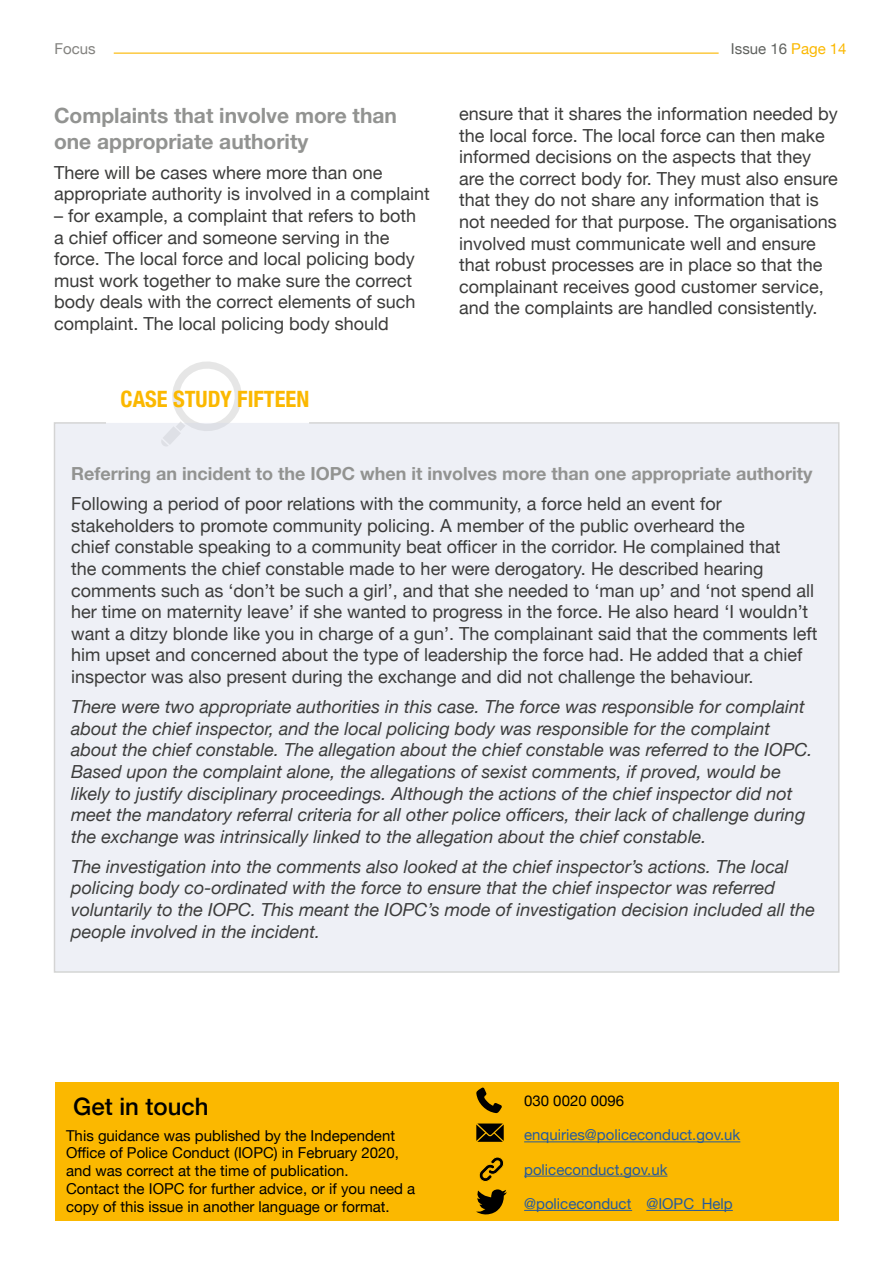
<style>
.page{position:relative;width:893px;height:1263px;background:#fff}
.page>*{position:absolute;margin:0;border:0;box-sizing:border-box;transform-origin:0 0}
.t1{font:500 24px "Helvetica Neue";color:#000}
.t2{font:700 condensed 22.5px "Helvetica Neue";color:#fbb800}
.t3{font:700 21px/25.2px "Helvetica Neue";color:#929391}
.t4{font:18px/21.6px "Helvetica Neue";color:#3c3c3b}
.t5{font:italic 18px/21.6px "Helvetica Neue";color:#3c3c3b}
.t6{font:700 18px "Helvetica Neue";color:#929391}
.t7{font:15px/17.7px "Helvetica Neue";color:#000}
.t8{font:15px "Helvetica Neue";color:#275b9b}
.t9{font:15px "Helvetica Neue";color:#5f615e}
.t10{font:15px "Helvetica Neue";color:#83827f}
.s1{color:#fbb800}
</style>
<div class="page">
<hr style="left:114px;top:53px;width:605px;height:1px;background:#fbb800">
<div style="left:55px;top:1082px;width:783px;height:138px;background:#fbb800"></div>
<svg style="left:476px;top:1189px;width:31px;height:26px"></svg>
<svg style="left:479px;top:1157px;width:25px;height:25px"></svg>
<svg style="left:476px;top:1087px;width:26px;height:26px"></svg>
<svg style="left:476px;top:1123px;width:28px;height:19px"></svg>
<hr style="left:524px;top:1141px;width:216px;height:1px;background:#275b9b">
<hr style="left:524px;top:1176px;width:143px;height:1px;background:#275b9b">
<hr style="left:524px;top:1210px;width:108px;height:1px;background:#275b9b">
<hr style="left:646px;top:1210px;width:87px;height:1px;background:#275b9b">
<svg style="left:172px;top:361px;width:70px;height:60px"></svg>
<div style="left:53px;top:421px;width:787px;height:552px;background:#eef0f6"></div>
<p class="t10" style="left:55px;top:38px;width:43px">Focus</p>
<p class="t9" style="left:731px;top:38px;width:117px">Issue 16 <span class="s1">Page 14</span></p>
<p class="t3" style="left:54px;top:104px;width:344px">Complaints that involve more than one appropriate authority</p>
<p class="t4" style="left:54px;top:163px;width:377px">There will be cases where more than one appropriate authority is involved in a complaint</p>
<p class="t4" style="left:54px;top:206px;width:364px">– for example, a complaint that refers to both a chief officer and someone serving in the force. The local force and local policing body must work together to make sure the correct body deals with the correct elements of such complaint. The local policing body should</p>
<p class="t2" style="left:121px;top:380px;width:190px">CASE STUDY FIFTEEN</p>
<p class="t4" style="left:459px;top:104px;width:380px">ensure that it shares the information needed by the local force. The local force can then make informed decisions on the aspects that they are the correct body for. They must also ensure that they do not share any information that is not needed for that purpose. The organisations involved must communicate well and ensure that robust processes are in place so that the complainant receives good customer service, and the complaints are handled consistently.</p>
<p class="t6" style="left:71px;top:460px;width:743px">Referring an incident to the IOPC when it involves more than one appropriate authority</p>
<p class="t4" style="left:71px;top:494px;width:748px">Following a period of poor relations with the community, a force held an event for stakeholders to promote community policing. A member of the public overheard the<br>chief constable speaking to a community beat officer in the corridor. He complained that<br>the comments the chief constable made to her were derogatory. He described hearing comments such as ‘don’t be such a girl’, and that she needed to ‘man up’ and ‘not spend all her time on maternity leave’ if she wanted to progress in the force. He also heard ‘I wouldn’t want a ditzy blonde like you in charge of a gun’. The complainant said that the comments left him upset and concerned about the type of leadership the force had. He added that a chief inspector was also present during the exchange and did not challenge the behaviour.</p>
<p class="t5" style="left:71px;top:697px;width:743px">There were two appropriate authorities in this case. The force was responsible for complaint about the chief inspector, and the local policing body was responsible for the complaint about the chief constable. The allegation about the chief constable was referred to the IOPC.<br>Based upon the complaint alone, the allegations of sexist comments, if proved, would be likely to justify disciplinary proceedings. Although the actions of the chief inspector did not meet the mandatory referral criteria for all other police officers, their lack of challenge during the exchange was intrinsically linked to the allegation about the chief constable.</p>
<p class="t5" style="left:71px;top:857px;width:746px">The investigation into the comments also looked at the chief inspector’s actions. The local policing body co-ordinated with the force to ensure that the chief inspector was referred voluntarily to the IOPC. This meant the IOPC’s mode of investigation decision included all the people involved in the incident.</p>
<h1 class="t1" style="left:73px;top:1087px;width:137px">Get in touch</h1>
<p class="t7" style="left:66px;top:1127px;width:351px">This guidance was published by the Independent Office of Police Conduct (IOPC) in February 2020, and was correct at the time of publication.<br>Contact the IOPC for further advice, or if you need a copy of this issue in another language or format.</p>
<p class="t7" style="left:524px;top:1093px;width:102px">030 0020 0096</p>
<p class="t8" style="left:524px;top:1124px;width:218px">enquiries@policeconduct.gov.uk</p>
<p class="t8" style="left:524px;top:1158px;width:145px">policeconduct.gov.uk</p>
<p class="t8" style="left:524px;top:1193px;width:109px">@policeconduct</p>
<p class="t8" style="left:646px;top:1193px;width:88px">@IOPC_Help</p>
</div>
